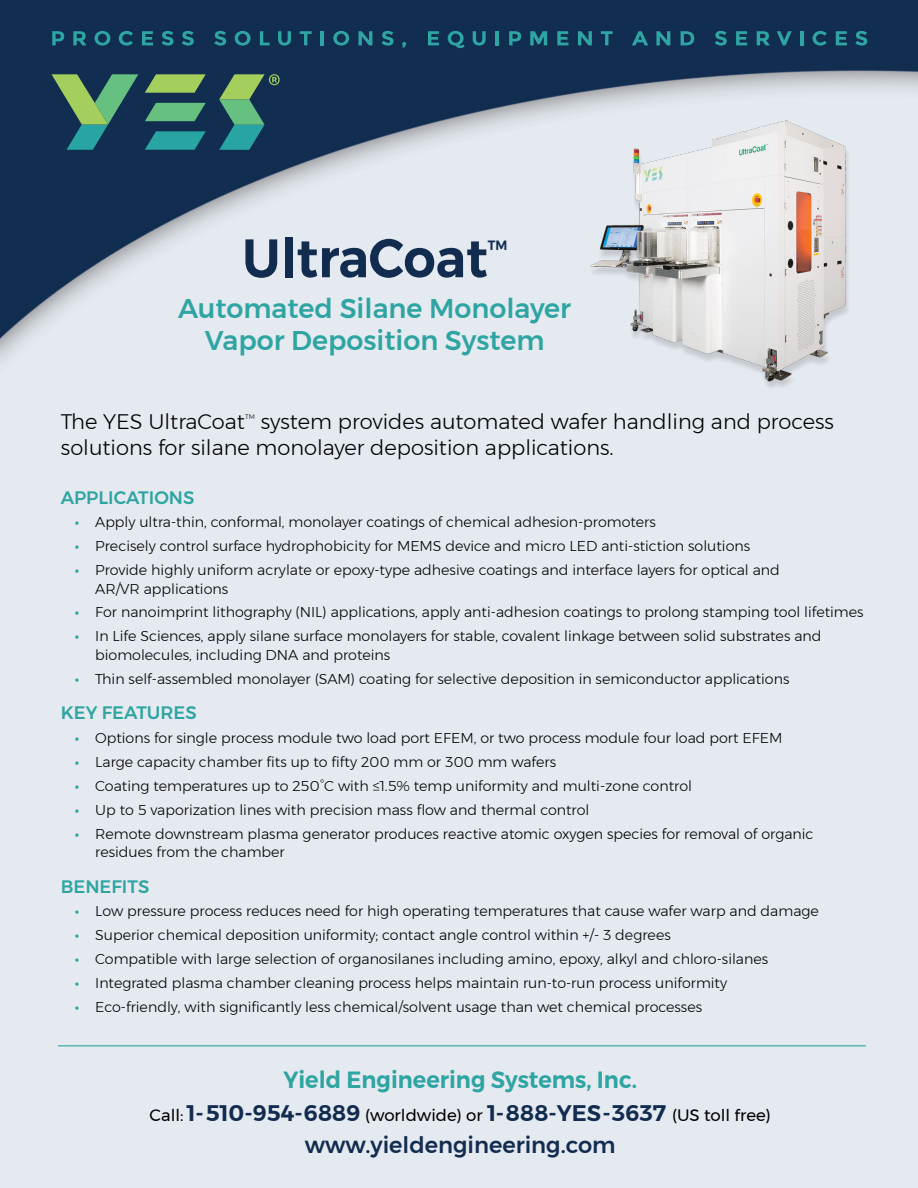
<style>
.page{position:relative;width:918px;height:1188px;background:#fff}
.page>*{position:absolute;margin:0;border:0;box-sizing:border-box;transform-origin:0 0}
.t1{font:600 54px "Montserrat";color:#122c50;scale:.94 1}
.t2{font:500 27px/31.5px "Montserrat";color:#2ea5a2;text-align:center}
.t3{font:600 23.4px "Montserrat";color:#2ea5a2;scale:.96 1}
.t4{font:500 22.5px "Montserrat";color:#122c50}
.t5{font:300 21px/26.2px "Montserrat";color:#000}
.t6{font:500 18px "Montserrat";color:#2ea5a2}
.t7{font:16.5px "Montserrat";color:#000}
.t8{font:300 14.25px/18.5px "Montserrat";color:#000}
.t9{font:600 13.5px "Montserrat";color:#122c50;scale:.94 1}
.t10{font:300 6.6px "Montserrat";color:#000}
.s1{font-weight:600;color:#2ea5a2}
.s2{font-weight:600;font-size:22.5px;color:#122c50}
</style>
<div class="page">
<img style="left:0;top:0;width:918px;height:1188px">
<img style="left:582px;top:110px;width:275px;height:277px">
<hr style="left:58px;top:1045px;width:808px;height:1px;background:#2ea5a2">
<svg style="left:52px;top:31px;width:12px;height:14px"></svg>
<svg style="left:73px;top:31px;width:14px;height:14px"></svg>
<svg style="left:95px;top:31px;width:15px;height:15px"></svg>
<svg style="left:119px;top:31px;width:14px;height:15px"></svg>
<svg style="left:142px;top:31px;width:11px;height:14px"></svg>
<svg style="left:162px;top:31px;width:12px;height:15px"></svg>
<svg style="left:182px;top:31px;width:12px;height:15px"></svg>
<svg style="left:214px;top:31px;width:12px;height:15px"></svg>
<svg style="left:235px;top:31px;width:16px;height:15px"></svg>
<svg style="left:260px;top:31px;width:10px;height:14px"></svg>
<svg style="left:278px;top:31px;width:13px;height:15px"></svg>
<svg style="left:300px;top:31px;width:12px;height:14px"></svg>
<hr style="left:321px;top:31px;width:3px;height:14px;background:#2ea5a2">
<svg style="left:333px;top:31px;width:16px;height:15px"></svg>
<svg style="left:359px;top:31px;width:13px;height:14px"></svg>
<svg style="left:382px;top:31px;width:12px;height:15px"></svg>
<svg style="left:402px;top:42px;width:4px;height:5px"></svg>
<svg style="left:428px;top:31px;width:11px;height:14px"></svg>
<svg style="left:448px;top:31px;width:17px;height:17px"></svg>
<svg style="left:473px;top:31px;width:13px;height:15px"></svg>
<hr style="left:496px;top:31px;width:3px;height:14px;background:#2ea5a2">
<svg style="left:509px;top:31px;width:12px;height:14px"></svg>
<svg style="left:530px;top:31px;width:17px;height:14px"></svg>
<svg style="left:557px;top:31px;width:11px;height:14px"></svg>
<svg style="left:578px;top:31px;width:14px;height:14px"></svg>
<svg style="left:601px;top:31px;width:12px;height:14px"></svg>
<svg style="left:632px;top:31px;width:16px;height:14px"></svg>
<svg style="left:656px;top:31px;width:14px;height:14px"></svg>
<svg style="left:681px;top:31px;width:13px;height:14px"></svg>
<svg style="left:715px;top:31px;width:12px;height:15px"></svg>
<svg style="left:736px;top:31px;width:11px;height:14px"></svg>
<svg style="left:757px;top:31px;width:13px;height:14px"></svg>
<svg style="left:777px;top:31px;width:15px;height:14px"></svg>
<hr style="left:800px;top:31px;width:3px;height:14px;background:#2ea5a2">
<svg style="left:813px;top:31px;width:14px;height:15px"></svg>
<svg style="left:836px;top:31px;width:11px;height:14px"></svg>
<svg style="left:855px;top:31px;width:12px;height:15px"></svg>
<svg style="left:52px;top:74px;width:86px;height:76px;background:#3d7162"></svg>
<svg style="left:145px;top:74px;width:61px;height:19px"></svg>
<svg style="left:145px;top:103px;width:61px;height:18px"></svg>
<svg style="left:145px;top:131px;width:61px;height:19px"></svg>
<svg style="left:219px;top:74px;width:61px;height:76px;background:#3c7567"></svg>
<h1 class="t1" style="left:242px;top:215px;width:263px">UltraCoat</h1>
<p class="t9" style="left:488px;top:235px;width:22px">TM</p>
<h2 class="t2" style="left:178px;top:293px;width:394px">Automated Silane Monolayer<br>Vapor Deposition System</h2>
<h3 class="t5" style="left:61px;top:408px;width:775px;text-indent:200px">system provides automated wafer handling and process solutions for silane monolayer deposition applications.</h3>
<p class="t6" style="left:61px;top:483px;width:135px">APPLICATIONS</p>
<p class="t8" style="left:75px;top:513px;width:583px"><span class="s1">•</span> Apply ultra-thin, conformal, monolayer coatings of chemical adhesion-promoters</p>
<p class="t8" style="left:75px;top:537px;width:677px"><span class="s1">•</span> Precisely control surface hydrophobicity for MEMS device and micro LED anti-stiction solutions</p>
<p class="t8" style="left:95px;top:561px;width:686px;text-indent:-20px"><span class="s1">•</span> Provide highly uniform acrylate or epoxy-type adhesive coatings and interface layers for optical and<br>AR/VR applications</p>
<p class="t8" style="left:75px;top:603px;width:790px"><span class="s1">•</span> For nanoimprint lithography (NIL) applications, apply anti-adhesion coatings to prolong stamping tool lifetimes</p>
<p class="t8" style="left:95px;top:627px;width:728px;text-indent:-20px"><span class="s1">•</span> In Life Sciences, apply silane surface monolayers for stable, covalent linkage between solid substrates and biomolecules, including DNA and proteins</p>
<p class="t8" style="left:75px;top:669px;width:716px"><span class="s1">•</span> Thin self-assembled monolayer (SAM) coating for selective deposition in semiconductor applications</p>
<p class="t6" style="left:61px;top:699px;width:138px">KEY FEATURES</p>
<p class="t8" style="left:75px;top:729px;width:709px"><span class="s1">•</span> Options for single process module two load port EFEM, or two process module four load port EFEM</p>
<p class="t8" style="left:75px;top:752px;width:483px"><span class="s1">•</span> Large capacity chamber fits up to fifty 200 mm or 300 mm wafers</p>
<p class="t8" style="left:75px;top:776px;width:619px"><span class="s1">•</span> Coating temperatures up to 250°C with ≤1.5% temp uniformity and multi-zone control</p>
<p class="t8" style="left:75px;top:800px;width:516px"><span class="s1">•</span> Up to 5 vaporization lines with precision mass flow and thermal control</p>
<p class="t8" style="left:95px;top:824px;width:720px;text-indent:-20px"><span class="s1">•</span> Remote downstream plasma generator produces reactive atomic oxygen species for removal of organic residues from the chamber</p>
<p class="t6" style="left:61px;top:872px;width:90px">BENEFITS</p>
<p class="t8" style="left:75px;top:902px;width:746px"><span class="s1">•</span> Low pressure process reduces need for high operating temperatures that cause wafer warp and damage</p>
<p class="t8" style="left:75px;top:926px;width:598px"><span class="s1">•</span> Superior chemical deposition uniformity; contact angle control within +/- 3 degrees</p>
<p class="t8" style="left:75px;top:950px;width:695px"><span class="s1">•</span> Compatible with large selection of organosilanes including amino, epoxy, alkyl and chloro-silanes</p>
<p class="t8" style="left:75px;top:974px;width:654px"><span class="s1">•</span> Integrated plasma chamber cleaning process helps maintain run-to-run process uniformity</p>
<p class="t8" style="left:75px;top:997px;width:629px"><span class="s1">•</span> Eco-friendly, with significantly less chemical/solvent usage than wet chemical processes</p>
<h3 class="t5" style="left:61px;top:408px;width:185px">The YES UltraCoat</h3>
<p class="t10" style="left:245px;top:412px;width:11px">TM</p>
<h3 class="t3" style="left:284px;top:1061px;width:370px">Yield Engineering Systems, Inc.</h3>
<p class="t7" style="left:150px;top:1103px;width:623px">Call: <span class="s2">1-510-954-6889</span> (worldwide) or <span class="s2">1-888-YES-3637</span> (US toll free)</p>
<h3 class="t4" style="left:305px;top:1127px;width:312px">www.yieldengineering.com</h3>
</div>
